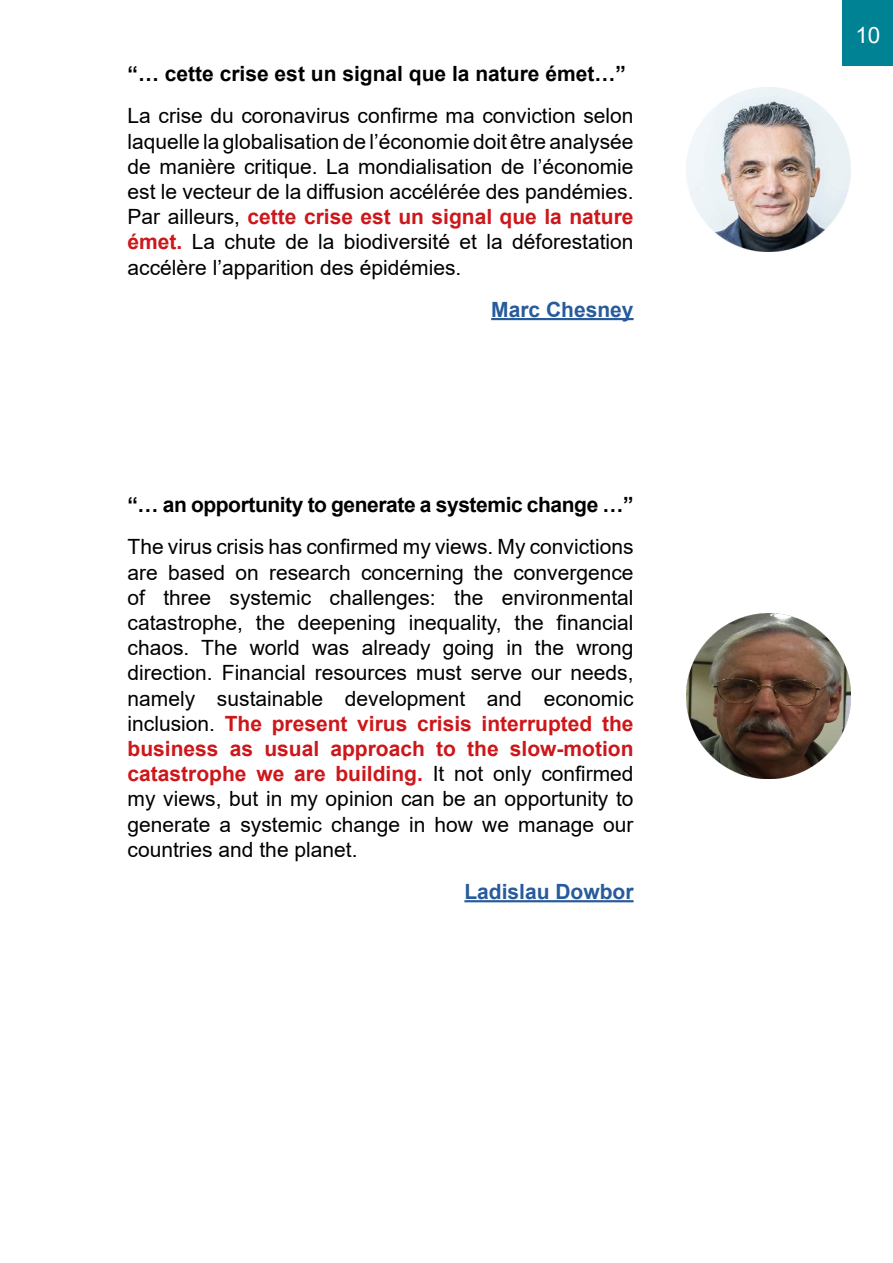
<style>
.page{position:relative;width:893px;height:1263px;background:#fff}
.page>*{position:absolute;margin:0;border:0;box-sizing:border-box;transform-origin:0 0}
.t1{font:22.5px "Arial";color:#fff}
.t2{font:21px/25.2px "Arial";color:#000;text-align:justify}
.t3{font:700 21px "Arial";letter-spacing:-.02em;color:#000}
.t4{font:700 21px "Arial";color:#000}
.t5{font:700 21px "Arial";color:#275b9b}
.s1{font-weight:700;color:#cd171a}
</style>
<div class="page">
<div style="left:843px;top:0;width:50px;height:66px;background:#008295"></div>
<hr style="left:491px;top:318px;width:143px;height:2px;background:#275b9b">
<hr style="left:464px;top:900px;width:170px;height:2px;background:#275b9b">
<img style="left:686px;top:87px;width:164px;height:164px">
<img style="left:686px;top:614px;width:164px;height:164px">
<p class="t4" style="left:128px;top:59px;width:500px">“… cette crise est un signal que la nature émet…”</p>
<p class="t2" style="left:128px;top:103px;width:507px">La crise du coronavirus confirme ma conviction selon laquelle la globalisation de l’économie doit être analysée de manière critique. La mondialisation de l’économie est le vecteur de la diffusion accélérée des pandémies.<br>Par ailleurs, <span class="s1">cette crise est un signal que la nature émet.</span> La chute de la biodiversité et la déforestation accélère l’apparition des épidémies.</p>
<p class="t5" style="left:491px;top:295px;width:144px">Marc Chesney</p>
<p class="t3" style="left:128px;top:490px;width:507px">“… an opportunity to generate a systemic change …”</p>
<p class="t2" style="left:128px;top:534px;width:508px">The virus crisis has confirmed my views. My convictions are based on research concerning the convergence of three systemic challenges: the environmental catastrophe, the deepening inequality, the financial chaos. The world was already going in the wrong direction. Financial resources must serve our needs, namely sustainable development and economic inclusion. <span class="s1">The present virus crisis interrupted the business as usual approach to the slow-motion catastrophe we are building.</span> It not only confirmed my views, but in my opinion can be an opportunity to generate a systemic change in how we manage our countries and the planet.</p>
<p class="t5" style="left:464px;top:877px;width:171px">Ladislau Dowbor</p>
<p class="t1" style="left:855px;top:20px;width:27px">10</p>
</div>
